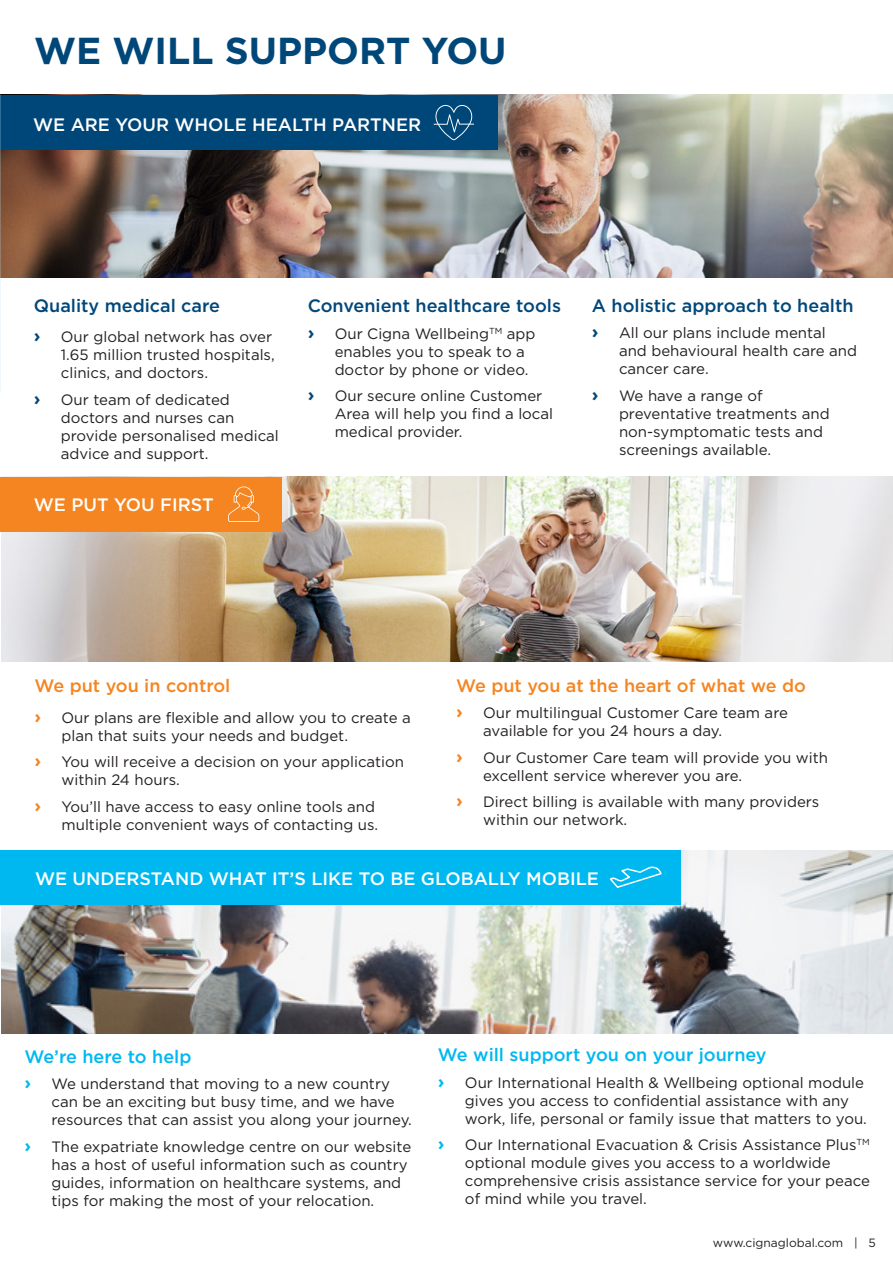
<style>
.page{position:relative;width:893px;height:1263px;background:#fff}
.page>*{position:absolute;margin:0;border:0;box-sizing:border-box;transform-origin:0 0}
.t1{font:700 37.5px "Gotham";color:#004779}
.t2{font:500 18px "Gotham";color:#fff}
.t3{font:500 18px "Gotham";color:#004779}
.t4{font:500 18px "Gotham";color:#f58520}
.t5{font:500 18px "Gotham";color:#00b8f0}
.t6{font:15px/18px "Gotham";color:#231f20}
.t7{font:12px "Gotham";color:#231f20}
.s1{font-weight:700;font-size:18px;color:#004779}
.s2{font-weight:700;font-size:18px;color:#f58520}
.s3{font-weight:700;font-size:18px;color:#00b8f0}
</style>
<div class="page">
<img style="left:1px;top:850px;width:892px;height:183px">
<img style="left:1px;top:477px;width:892px;height:184px">
<img style="left:0;top:94px;width:893px;height:184px">
<div style="left:0;top:95px;width:498px;height:55px;background:#004779"></div>
<div style="left:0;top:477px;width:282px;height:55px;background:#f58520"></div>
<div style="left:0;top:850px;width:680px;height:55px;background:#00b8f0"></div>
<svg style="left:434px;top:105px;width:40px;height:35px"></svg>
<svg style="left:228px;top:486px;width:31px;height:36px"></svg>
<svg style="left:610px;top:866px;width:52px;height:22px"></svg>
<p class="t1" style="left:34px;top:26px;width:474px">WE WILL SUPPORT YOU</p>
<p class="t2" style="left:33px;top:113px;width:390px">WE ARE YOUR WHOLE HEALTH PARTNER</p>
<p class="t3" style="left:34px;top:293px;width:188px">Quality medical care</p>
<p class="t6" style="left:61px;top:328px;width:215px;text-indent:-27px"><span class="s1">›</span> Our global network has over<br>1.65 million trusted hospitals, clinics, and doctors.</p>
<p class="t6" style="left:61px;top:390px;width:219px;text-indent:-27px"><span class="s1">›</span> Our team of dedicated doctors and nurses can provide personalised medical advice and support.</p>
<p class="t2" style="left:34px;top:493px;width:181px">WE PUT YOU FIRST</p>
<p class="t3" style="left:308px;top:294px;width:255px">Convenient healthcare tools</p>
<p class="t6" style="left:335px;top:324px;width:202px;text-indent:-27px"><span class="s1">›</span> Our Cigna Wellbeing<sup>TM</sup> app enables you to speak to a doctor by phone or video.</p>
<p class="t6" style="left:335px;top:387px;width:220px;text-indent:-27px"><span class="s1">›</span> Our secure online Customer<br>Area will help you find a local medical provider.</p>
<p class="t3" style="left:592px;top:293px;width:263px">A holistic approach to health</p>
<p class="t6" style="left:619px;top:323px;width:240px;text-indent:-27px"><span class="s1">›</span> All our plans include mental and behavioural health care and cancer care.</p>
<p class="t6" style="left:619px;top:386px;width:212px;text-indent:-27px"><span class="s1">›</span> We have a range of preventative treatments and non-symptomatic tests and screenings available.</p>
<p class="t4" style="left:35px;top:674px;width:197px">We put you in control</p>
<p class="t6" style="left:62px;top:708px;width:351px;text-indent:-27px"><span class="s2">›</span> Our plans are flexible and allow you to create a plan that suits your needs and budget.</p>
<p class="t6" style="left:62px;top:752px;width:344px;text-indent:-27px"><span class="s2">›</span> You will receive a decision on your application within 24 hours.</p>
<p class="t6" style="left:35px;top:797px;width:345px;text-align:right"><span class="s2">›</span> You’ll have access to easy online tools and multiple convenient ways of contacting us.</p>
<p class="t4" style="left:456px;top:674px;width:351px">We put you at the heart of what we do</p>
<p class="t6" style="left:483px;top:704px;width:306px;text-indent:-27px"><span class="s2">›</span> Our multilingual Customer Care team are available for you 24 hours a day.</p>
<p class="t6" style="left:483px;top:748px;width:346px;text-indent:-27px"><span class="s2">›</span> Our Customer Care team will provide you with excellent service wherever you are.</p>
<p class="t6" style="left:483px;top:793px;width:338px;text-indent:-27px"><span class="s2">›</span> Direct billing is available with many providers within our network.</p>
<p class="t2" style="left:35px;top:867px;width:565px">WE UNDERSTAND WHAT IT’S LIKE TO BE GLOBALLY MOBILE</p>
<p class="t5" style="left:24px;top:1045px;width:169px">We’re here to help</p>
<p class="t6" style="left:51px;top:1075px;width:362px;text-indent:-27px"><span class="s3">›</span> We understand that moving to a new country can be an exciting but busy time, and we have resources that can assist you along your journey.</p>
<p class="t6" style="left:51px;top:1137px;width:361px;text-indent:-27px"><span class="s3">›</span> The expatriate knowledge centre on our website has a host of useful information such as country guides, information on healthcare systems, and tips for making the most of your relocation.</p>
<p class="t5" style="left:438px;top:1043px;width:330px">We will support you on your journey</p>
<p class="t6" style="left:465px;top:1073px;width:403px;text-indent:-27px"><span class="s3">›</span> Our International Health &amp; Wellbeing optional module gives you access to confidential assistance with any work, life, personal or family issue that matters to you.</p>
<p class="t6" style="left:465px;top:1136px;width:406px;text-indent:-27px"><span class="s3">›</span> Our International Evacuation &amp; Crisis Assistance Plus<sup>TM </sup>optional module gives you access to a worldwide comprehensive crisis assistance service for your peace of mind while you travel.</p>
<p class="t7" style="left:713px;top:1235px;width:164px">www.cignaglobal.com | 5</p>
</div>
